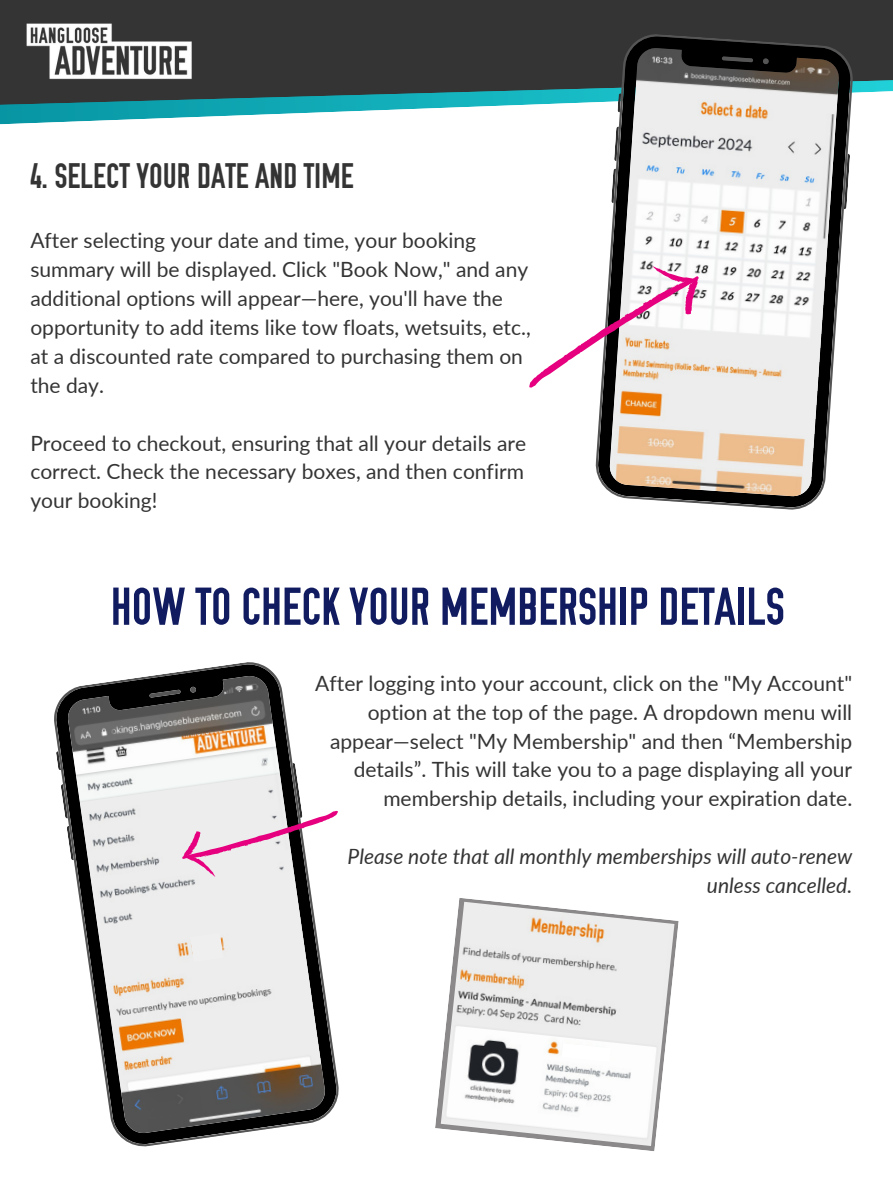
<style>
.page{position:relative;width:893px;height:1182px;background:#fff}
.page>*{position:absolute;margin:0;border:0;box-sizing:border-box;transform-origin:0 0}
.t1{font:53.2px "OSP DIN";color:#111b60}
.t2{font:35.52px "OSP DIN";color:#343434}
.t3{font:21px/28.9px "Lato";color:#343434;text-align:right}
.t4{font:italic 21px/28.9px "Lato";color:#343434;text-align:right}
</style>
<div class="page">
<svg style="left:0;top:105px;width:516px;height:20px"></svg>
<svg style="left:0;top:0;width:892px;height:105px;background:#334041"></svg>
<img style="left:23px;top:20px;width:173px;height:62px">
<svg style="left:594px;top:34px;width:258px;height:476px"></svg>
<svg style="left:529px;top:249px;width:184px;height:144px"></svg>
<svg style="left:54px;top:662px;width:285px;height:485px"></svg>
<svg style="left:435px;top:898px;width:243px;height:253px"></svg>
<svg style="left:175px;top:762px;width:164px;height:122px"></svg>
<svg style="left:190px;top:932px;width:33px;height:30px"></svg>
<img style="left:441px;top:901px;width:233px;height:244px">
<svg style="left:561px;top:1042px;width:50px;height:19px"></svg>
<h1 class="t2" style="left:30px;top:158px;width:325px">4. SELECT YOUR DATE AND TIME</h1>
<p class="t3" style="left:30px;top:226px;width:502px;text-align:left">After selecting your date and time, your booking summary will be displayed. Click "Book Now," and any additional options will appear—here, you'll have the opportunity to add items like tow floats, wetsuits, etc., at a discounted rate compared to purchasing them on the day.</p>
<p class="t3" style="left:30px;top:428px;width:497px;text-align:justify">Proceed to checkout, ensuring that all your details are correct. Check the necessary boxes, and then confirm your booking!</p>
<p class="t1" style="left:111px;top:579px;width:675px">HOW TO CHECK YOUR MEMBERSHIP DETAILS</p>
<p class="t3" style="left:315px;top:668px;width:538px">After logging into your account, click on the "My Account" option at the top of the page. A dropdown menu will appear—select "My Membership" and then “Membership details”. This will take you to a page displaying all your membership details, including your expiration date.</p>
<p class="t4" style="left:347px;top:841px;width:506px">Please note that all monthly memberships will auto-renew unless cancelled.</p>
</div>
